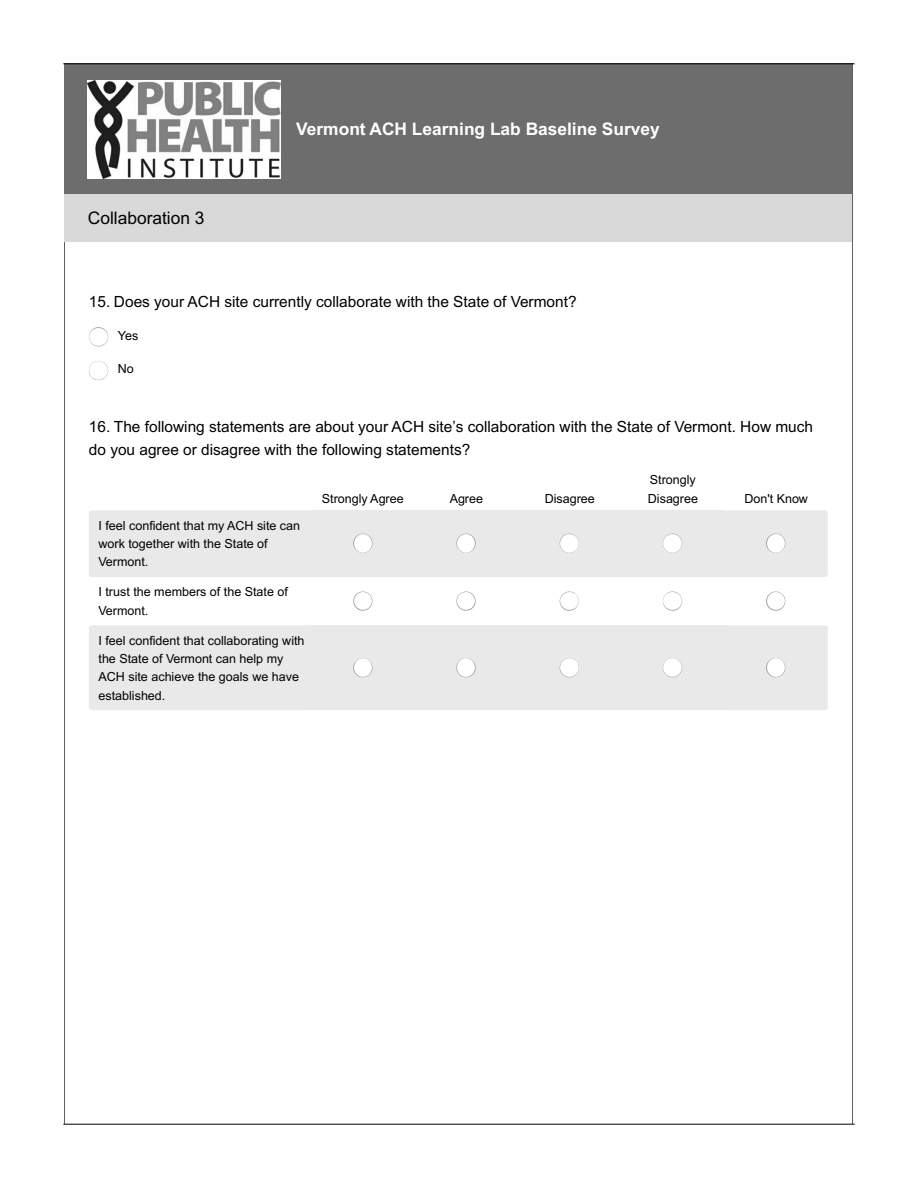
<style>
.page{position:relative;width:918px;height:1188px;background:#fff}
.page>*{position:absolute;margin:0;border:0;box-sizing:border-box;transform-origin:0 0}
.t1{font:700 17.4px "Arial";letter-spacing:.005em;color:#fff}
.t2{font:17.4px "Arial";letter-spacing:.005em;color:#000}
.t3{font:15.45px/23.1px "Arial";letter-spacing:.005em;color:#000}
.t4{font:12.6px/18.3px "Arial";letter-spacing:.005em;color:#000}
</style>
<div class="page">
<hr style="left:64px;top:64px;width:1px;height:1059px;background:#606060">
<hr style="left:852px;top:64px;width:1px;height:1059px;background:#606060">
<div style="left:65px;top:194px;width:787px;height:47px;background:#d9d9d9"></div>
<div style="left:65px;top:64px;width:787px;height:130px;background:#6d6d6d"></div>
<img style="left:88px;top:80px;width:193px;height:99px">
<div style="left:89px;top:510px;width:222px;height:67px;background:#e9e9e9"></div>
<div style="left:311px;top:510px;width:104px;height:67px;background:#e9e9e9"></div>
<div style="left:415px;top:510px;width:103px;height:67px;background:#e9e9e9"></div>
<div style="left:518px;top:510px;width:103px;height:67px;background:#e9e9e9"></div>
<div style="left:621px;top:510px;width:104px;height:67px;background:#e9e9e9"></div>
<div style="left:725px;top:510px;width:103px;height:67px;background:#e9e9e9"></div>
<div style="left:89px;top:625px;width:222px;height:85px;background:#e9e9e9"></div>
<div style="left:311px;top:625px;width:104px;height:85px;background:#e9e9e9"></div>
<div style="left:415px;top:625px;width:103px;height:85px;background:#e9e9e9"></div>
<div style="left:518px;top:625px;width:103px;height:85px;background:#e9e9e9"></div>
<div style="left:621px;top:625px;width:104px;height:85px;background:#e9e9e9"></div>
<div style="left:725px;top:625px;width:103px;height:85px;background:#e9e9e9"></div>
<img style="left:89px;top:327px;width:19px;height:19px;border-radius:50%">
<img style="left:89px;top:361px;width:19px;height:19px;border-radius:50%">
<img style="left:353px;top:534px;width:20px;height:19px;border-radius:50%">
<img style="left:456px;top:534px;width:20px;height:19px;border-radius:50%">
<img style="left:560px;top:534px;width:19px;height:19px;border-radius:50%">
<img style="left:663px;top:534px;width:19px;height:19px;border-radius:50%">
<img style="left:766px;top:534px;width:19px;height:19px;border-radius:50%">
<img style="left:353px;top:591px;width:20px;height:20px;border-radius:50%">
<img style="left:456px;top:591px;width:20px;height:20px;border-radius:50%">
<img style="left:560px;top:591px;width:19px;height:20px;border-radius:50%">
<img style="left:663px;top:591px;width:19px;height:20px;border-radius:50%">
<img style="left:766px;top:591px;width:19px;height:20px;border-radius:50%">
<img style="left:353px;top:658px;width:20px;height:19px;border-radius:50%">
<img style="left:456px;top:658px;width:20px;height:19px;border-radius:50%">
<img style="left:560px;top:658px;width:19px;height:19px;border-radius:50%">
<img style="left:663px;top:658px;width:19px;height:19px;border-radius:50%">
<img style="left:766px;top:658px;width:19px;height:19px;border-radius:50%">
<hr style="left:64px;top:64px;width:790px;height:1px;background:#000">
<hr style="left:64px;top:1124px;width:790px;height:1px;background:#000">
<h1 class="t2" style="left:88px;top:208px;width:118px">Collaboration 3</h1>
<h1 class="t1" style="left:296px;top:119px;width:365px">Vermont ACH Learning Lab Baseline Survey</h1>
<p class="t3" style="left:89px;top:290px;width:489px">15. Does your ACH site currently collaborate with the State of Vermont?</p>
<p class="t4" style="left:118px;top:326px;width:22px">Yes</p>
<p class="t4" style="left:118px;top:360px;width:17px">No</p>
<p class="t3" style="left:89px;top:415px;width:726px">16. The following statements are about your ACH site’s collaboration with the State of Vermont. How much do you agree or disagree with the following statements?</p>
<p class="t4" style="left:99px;top:516px;width:203px">I feel confident that my ACH site can work together with the State of<br>Vermont.</p>
<p class="t4" style="left:99px;top:583px;width:191px">I trust the members of the State of<br>Vermont.</p>
<p class="t4" style="left:99px;top:631px;width:208px">I feel confident that collaborating with the State of Vermont can help my<br>ACH site achieve the goals we have established.</p>
<p class="t4" style="left:322px;top:489px;width:83px">Strongly Agree</p>
<p class="t4" style="left:450px;top:489px;width:35px">Agree</p>
<p class="t4" style="left:545px;top:489px;width:52px">Disagree</p>
<p class="t4" style="left:648px;top:471px;width:52px">Strongly<br>Disagree</p>
<p class="t4" style="left:744px;top:489px;width:65px">Don't Know</p>
</div>
